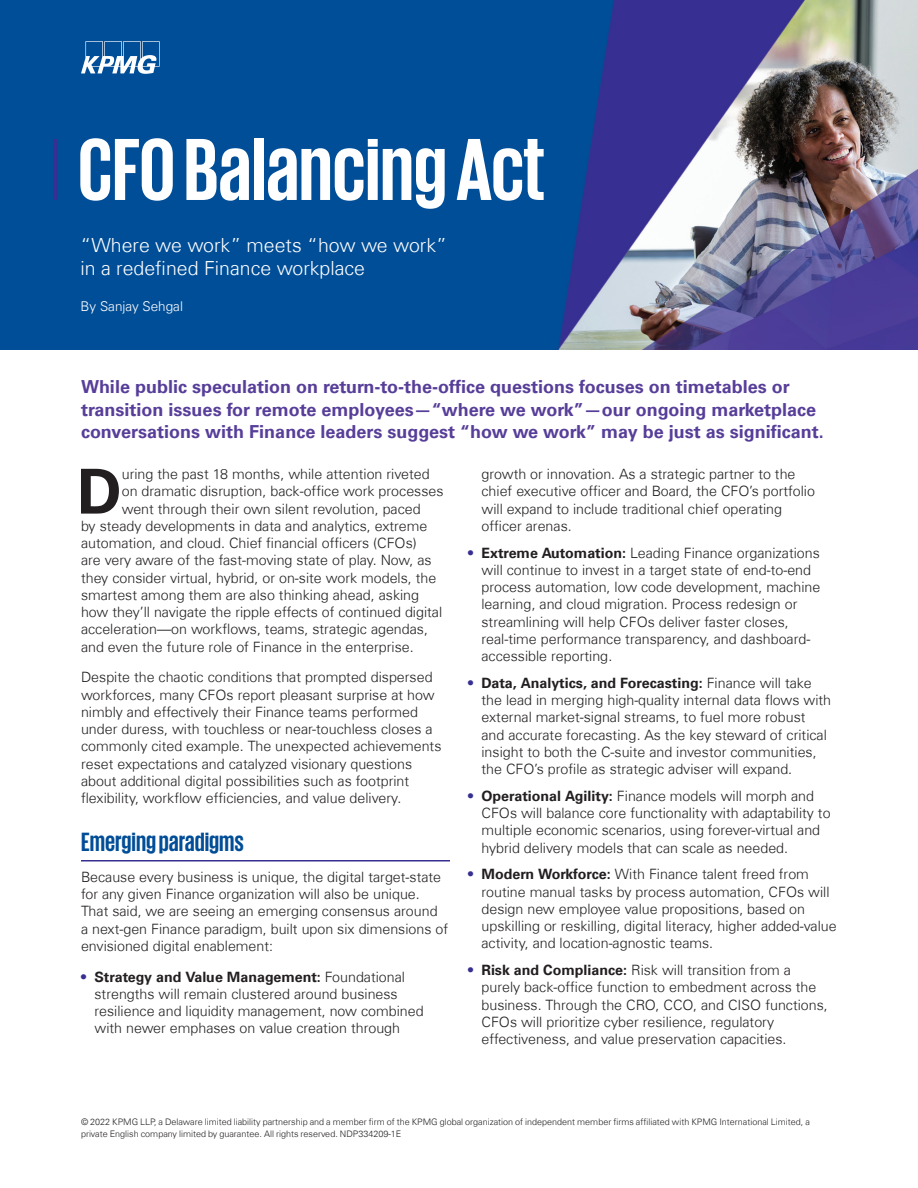
<style>
.page{position:relative;width:918px;height:1188px;background:#fff}
.page>*{position:absolute;margin:0;border:0;box-sizing:border-box;transform-origin:0 0}
.t1{font:700 90px "KPMG";color:#fff}
.t2{font:700 62.1px "Universfor KPMG";color:#231f20}
.t3{font:700 27px "KPMG";color:#014d97}
.t4{font:300 19.5px/23.4px "Universfor KPMG";color:#fff}
.t5{font:700 18px/22.5px "Universfor KPMG";color:#573e99}
.t6{font:300 14.25px/17.2px "Universfor KPMG";color:#231f20}
.t7{font:300 13.5px "Universfor KPMG";color:#fff}
.t8{font:300 9px/12px "Universfor KPMG";color:#231f20}
.s1{font-weight:700;color:#372f92}
.s2{font-weight:700}
</style>
<div class="page">
<hr style="left:81px;top:860px;width:369px;height:2px;background:#372f92">
<img style="left:0;top:0;width:918px;height:350px">
<div style="left:53px;top:139px;width:5px;height:61px;background:#372f92"></div>
<svg style="left:81px;top:41px;width:79px;height:33px"></svg>
<h1 class="t1" style="left:78px;top:124px;width:469px">CFO Balancing Act</h1>
<h3 class="t4" style="left:81px;top:233px;width:368px">“Where we work” meets “how we work” in a redefined Finance workplace</h3>
<p class="t7" style="left:81px;top:298px;width:104px">By Sanjay Sehgal</p>
<p class="t5" style="left:81px;top:376px;width:744px">While public speculation on return-to-the-office questions focuses on timetables or transition issues for remote employees—“where we work”—our ongoing marketplace conversations with Finance leaders suggest “how we work” may be just as significant.</p>
<h2 class="t2" style="left:77px;top:455px;width:46px">D</h2>
<p class="t6" style="left:122px;top:465px;width:310px">uring the past 18 months, while attention riveted</p>
<p class="t6" style="left:481px;top:465px;width:335px">growth or innovation. As a strategic partner to the chief executive officer and Board, the CFO’s portfolio will expand to include traditional chief operating officer arenas.</p>
<p class="t6" style="left:481px;top:544px;width:340px;text-indent:-13px"><span class="s1">•</span> <span class="s2">Extreme Automation:</span> Leading Finance organizations will continue to invest in a target state of end-to-end process automation, low code development, machine learning, and cloud migration. Process redesign or streamlining will help CFOs deliver faster closes, real-time performance transparency, and dashboard&shy;accessible reporting.</p>
<p class="t6" style="left:481px;top:674px;width:351px;text-indent:-13px"><span class="s1">•</span> <span class="s2">Data, Analytics, and Forecasting:</span> Finance will take the lead in merging high-quality internal data flows with external market-signal streams, to fuel more robust and accurate forecasting. As the key steward of critical insight to both the C-suite and investor communities, the CFO’s profile as strategic adviser will expand.</p>
<p class="t6" style="left:481px;top:787px;width:351px;text-indent:-13px"><span class="s1">•</span> <span class="s2">Operational Agility:</span> Finance models will morph and CFOs will balance core functionality with adaptability to multiple economic scenarios, using forever-virtual and hybrid delivery models that can scale as needed.</p>
<p class="t6" style="left:481px;top:866px;width:357px;text-indent:-13px"><span class="s1">•</span> <span class="s2">Modern Workforce:</span> With Finance talent freed from routine manual tasks by process automation, CFOs will design new employee value propositions, based on upskilling or reskilling, digital literacy, higher added-value activity, and location-agnostic teams.</p>
<p class="t6" style="left:481px;top:961px;width:348px;text-indent:-13px"><span class="s1">•</span> <span class="s2">Risk and Compliance:</span> Risk will transition from a purely back-office function to embedment across the business. Through the CRO, CCO, and CISO functions, CFOs will prioritize cyber resilience, regulatory effectiveness, and value preservation capacities.</p>
<p class="t6" style="left:122px;top:483px;width:323px">on dramatic disruption, back-office work processes</p>
<p class="t6" style="left:122px;top:500px;width:300px">went through their own silent revolution, paced</p>
<p class="t6" style="left:81px;top:517px;width:348px">by steady developments in data and analytics, extreme</p>
<p class="t6" style="left:81px;top:534px;width:337px">automation, and cloud. Chief financial officers (CFOs)</p>
<p class="t6" style="left:81px;top:552px;width:352px">are very aware of the fast-moving state of play. Now, as</p>
<p class="t6" style="left:81px;top:569px;width:357px">they consider virtual, hybrid, or on-site work models, the</p>
<p class="t6" style="left:81px;top:586px;width:340px">smartest among them are also thinking ahead, asking</p>
<p class="t6" style="left:81px;top:603px;width:363px">how they’ll navigate the ripple effects of continued digital</p>
<p class="t6" style="left:81px;top:621px;width:349px">acceleration—on workflows, teams, strategic agendas,</p>
<p class="t6" style="left:81px;top:638px;width:334px">and even the future role of Finance in the enterprise.</p>
<p class="t6" style="left:81px;top:669px;width:362px">Despite the chaotic conditions that prompted dispersed workforces, many CFOs report pleasant surprise at how nimbly and effectively their Finance teams performed under duress, with touchless or near-touchless closes a commonly cited example. The unexpected achievements reset expectations and catalyzed visionary questions about additional digital possibilities such as footprint flexibility, workflow efficiencies, and value delivery.</p>
<h3 class="t3" style="left:81px;top:828px;width:164px">Emerging paradigms</h3>
<p class="t6" style="left:81px;top:868px;width:369px">Because every business is unique, the digital target-state for any given Finance organization will also be unique.<br>That said, we are seeing an emerging consensus around a next-gen Finance paradigm, built upon six dimensions of envisioned digital enablement:</p>
<p class="t6" style="left:94px;top:968px;width:331px;text-indent:-13px"><span class="s1">•</span> <span class="s2">Strategy and Value Management:</span> Foundational strengths will remain clustered around business resilience and liquidity management, now combined with newer emphases on value creation through</p>
<p class="t8" style="left:81px;top:1116px;width:730px">© 2022 KPMG LLP, a Delaware limited liability partnership and a member firm of the KPMG global organization of independent member firms affiliated with KPMG International Limited, a private English company limited by guarantee. All rights reserved. NDP334209-1E</p>
</div>
